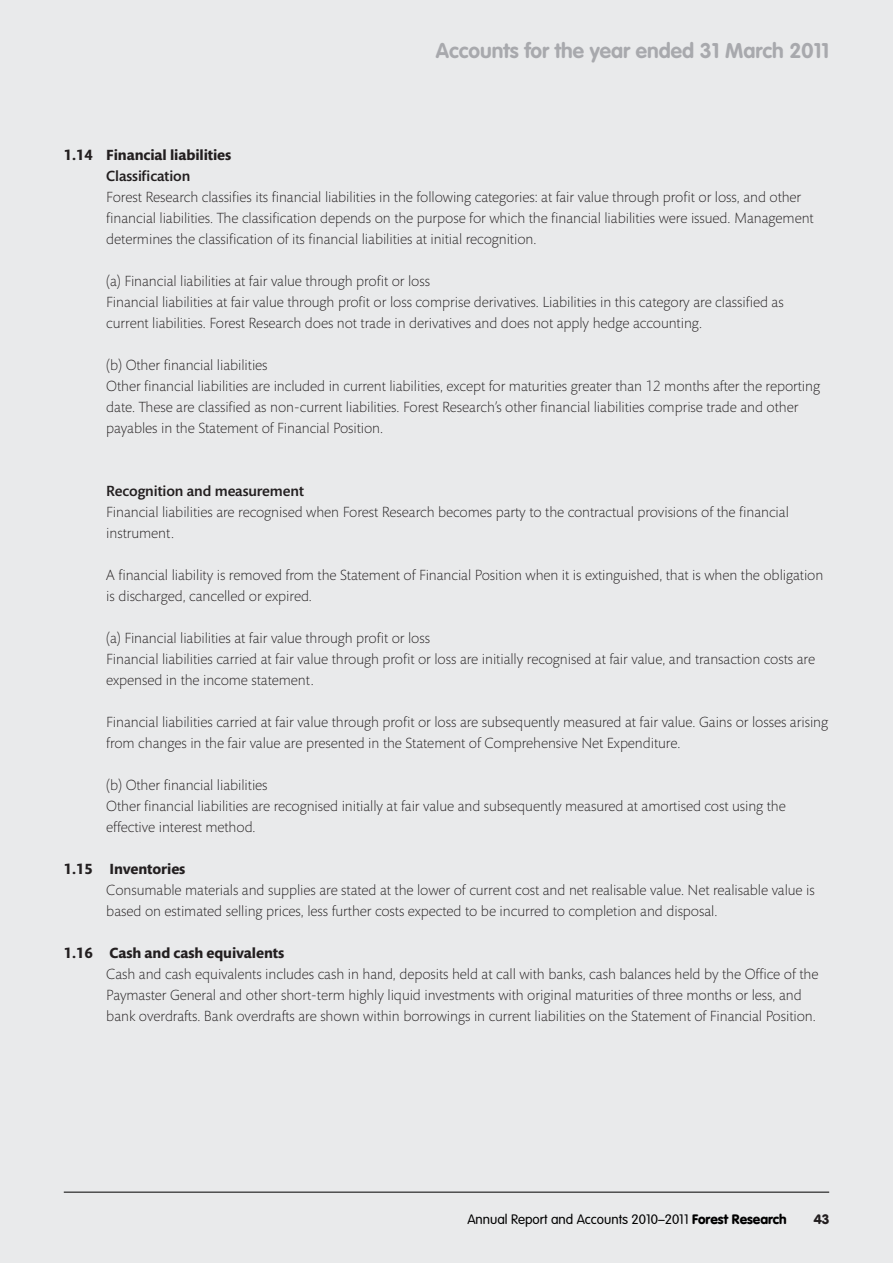
<style>
.page{position:relative;width:893px;height:1263px;background:#e9eaeb}
.page>*{position:absolute;margin:0;border:0;box-sizing:border-box;transform-origin:0 0}
.t1{font:700 21px "VAG Rounded";color:#a8a9ad}
.t2{font:300 15px/21px "Mundo Sans";letter-spacing:-.005em;color:#231f20}
.t3{font:300 13.5px "VAG Rounded";color:#000}
.t4{font:900 13.5px "VAG Rounded";color:#231f20}
.s1{font-weight:700}
.s2{font-weight:500}
.s3{font-weight:900}
</style>
<div class="page">
<hr style="left:64px;top:1192px;width:765px;height:1px;background:#000">
<h1 class="t1" style="left:436px;top:39px;width:395px">Accounts for the year ended 31 March 2011</h1>
<p class="t2" style="left:106px;top:145px;width:709px;text-indent:-43px"><span class="s1">1.14 Financial liabilities<br></span><span class="s2">Classification<br></span>Forest Research classifies its financial liabilities in the following categories: at fair value through profit or loss, and other financial liabilities. The classification depends on the purpose for which the financial liabilities were issued. Management determines the classification of its financial liabilities at initial recognition.</p>
<p class="t2" style="left:106px;top:271px;width:679px">(a) Financial liabilities at fair value through profit or loss<br>Financial liabilities at fair value through profit or loss comprise derivatives. Liabilities in this category are classified as current liabilities. Forest Research does not trade in derivatives and does not apply hedge accounting.</p>
<p class="t2" style="left:106px;top:355px;width:715px">(b) Other financial liabilities<br>Other financial liabilities are included in current liabilities, except for maturities greater than 12 months after the reporting date. These are classified as non-current liabilities. Forest Research’s other financial liabilities comprise trade and other payables in the Statement of Financial Position.</p>
<p class="t2" style="left:106px;top:481px;width:684px"><span class="s2">Recognition and measurement<br></span>Financial liabilities are recognised when Forest Research becomes party to the contractual provisions of the financial instrument.</p>
<p class="t2" style="left:106px;top:565px;width:718px">A financial liability is removed from the Statement of Financial Position when it is extinguished, that is when the obligation is discharged, cancelled or expired.</p>
<p class="t2" style="left:106px;top:628px;width:710px">(a) Financial liabilities at fair value through profit or loss<br>Financial liabilities carried at fair value through profit or loss are initially recognised at fair value, and transaction costs are expensed in the income statement.</p>
<p class="t2" style="left:106px;top:712px;width:723px">Financial liabilities carried at fair value through profit or loss are subsequently measured at fair value. Gains or losses arising from changes in the fair value are presented in the Statement of Comprehensive Net Expenditure.</p>
<p class="t2" style="left:106px;top:775px;width:681px">(b) Other financial liabilities<br>Other financial liabilities are recognised initially at fair value and subsequently measured at amortised cost using the effective interest method.</p>
<p class="t2" style="left:106px;top:859px;width:710px;text-indent:-43px"><span class="s1">1.15 Inventories<br></span>Consumable materials and supplies are stated at the lower of current cost and net realisable value. Net realisable value is based on estimated selling prices, less further costs expected to be incurred to completion and disposal.</p>
<p class="t2" style="left:106px;top:943px;width:714px;text-indent:-43px"><span class="s1">1.16 Cash and cash equivalents<br></span>Cash and cash equivalents includes cash in hand, deposits held at call with banks, cash balances held by the Office of the Paymaster General and other short-term highly liquid investments with original maturities of three months or less, and bank overdrafts. Bank overdrafts are shown within borrowings in current liabilities on the Statement of Financial Position.</p>
<p class="t3" style="left:467px;top:1211px;width:321px">Annual Report and Accounts 2010–2011 <span class="s3">Forest Research</span></p>
<p class="t4" style="left:814px;top:1211px;width:17px">43</p>
</div>
